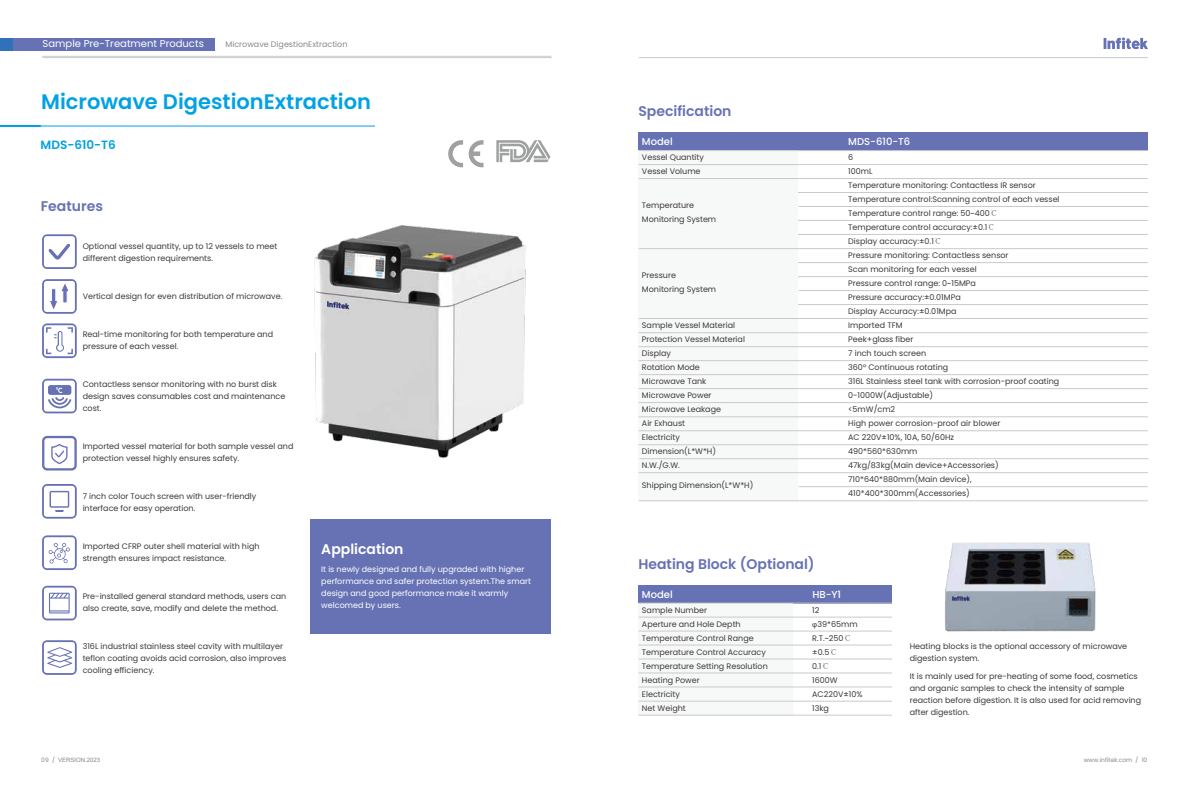
<style>
.page{position:relative;width:1191px;height:808px;background:#fff}
.page>*{position:absolute;margin:0;border:0;box-sizing:border-box;transform-origin:0 0}
.t1{font:600 21px "Poppins";color:#00a2e4}
.t2{font:600 14px "Poppins";color:#6772b5}
.t3{font:600 14px "Poppins";color:#fff}
.t4{font:600 12px "Poppins";color:#00a2e4}
.t5{font:10px "Poppins";color:#fff}
.t6{font:500 10px "Poppins";color:#fff}
.t7{font:8px/14px "Poppins";color:#3e3a39}
.t8{font:8px/12px "Poppins";color:#fff}
.t9{font:8px "Poppins";color:#898989}
.t10{font:6px "Poppins";color:#898989}
.t11{font:6px "Arial";color:#898989}
.s1{font-family:"Adobe Song Std";font-weight:300}
.s2{font-family:"Myriad Pro"}
.s3{font-family:"Poppins"}
</style>
<div class="page">
<div style="left:310px;top:519px;width:241px;height:115px;background:#6772b5"></div>
<div style="left:13px;top:38px;width:202px;height:13px;background:#6772b5"></div>
<div style="left:0;top:38px;width:12px;height:13px;background:#3071b9"></div>
<hr style="left:42px;top:56px;width:509px;height:1px;background:#c9caca">
<hr style="left:43px;top:57px;width:509px;height:1px;background:#c9caca">
<hr style="left:638px;top:57px;width:510px;height:1px;background:#c9caca">
<hr style="left:0;top:126px;width:375px;height:1px;background:#00a2e4">
<hr style="left:0;top:125px;width:41px;height:2px;background:#00a2e4">
<div style="left:638px;top:133px;width:509px;height:18px;background:#6772b5"></div>
<div style="left:638px;top:151px;width:160px;height:350px;background:#f7f8f8"></div>
<hr style="left:639px;top:164px;width:508px;height:1px;background:#c9caca">
<hr style="left:638px;top:150px;width:509px;height:1px;background:#c9caca">
<hr style="left:638px;top:178px;width:509px;height:1px;background:#c9caca">
<hr style="left:798px;top:192px;width:350px;height:1px;background:#c9caca">
<hr style="left:798px;top:206px;width:350px;height:1px;background:#c9caca">
<hr style="left:798px;top:220px;width:350px;height:1px;background:#c9caca">
<hr style="left:798px;top:234px;width:350px;height:1px;background:#c9caca">
<hr style="left:638px;top:248px;width:509px;height:1px;background:#c9caca">
<hr style="left:798px;top:262px;width:350px;height:1px;background:#c9caca">
<hr style="left:798px;top:276px;width:350px;height:1px;background:#c9caca">
<hr style="left:798px;top:290px;width:350px;height:1px;background:#c9caca">
<hr style="left:798px;top:304px;width:350px;height:1px;background:#c9caca">
<hr style="left:638px;top:318px;width:509px;height:1px;background:#c9caca">
<hr style="left:638px;top:332px;width:509px;height:1px;background:#c9caca">
<hr style="left:639px;top:346px;width:508px;height:1px;background:#c9caca">
<hr style="left:638px;top:360px;width:509px;height:1px;background:#c9caca">
<hr style="left:639px;top:374px;width:509px;height:1px;background:#c9caca">
<hr style="left:639px;top:388px;width:508px;height:1px;background:#c9caca">
<hr style="left:638px;top:402px;width:509px;height:1px;background:#c9caca">
<hr style="left:639px;top:416px;width:508px;height:1px;background:#c9caca">
<hr style="left:638px;top:430px;width:509px;height:1px;background:#c9caca">
<hr style="left:638px;top:444px;width:509px;height:1px;background:#c9caca">
<hr style="left:639px;top:458px;width:509px;height:1px;background:#c9caca">
<hr style="left:638px;top:472px;width:509px;height:1px;background:#c9caca">
<hr style="left:798px;top:486px;width:349px;height:1px;background:#c9caca">
<hr style="left:638px;top:500px;width:509px;height:1px;background:#c9caca">
<div style="left:638px;top:585px;width:254px;height:18px;background:#6772b5"></div>
<div style="left:638px;top:603px;width:155px;height:112px;background:#f7f8f8"></div>
<hr style="left:638px;top:617px;width:254px;height:1px;background:#c9caca">
<hr style="left:638px;top:603px;width:254px;height:1px;background:#c9caca">
<hr style="left:638px;top:631px;width:254px;height:1px;background:#c9caca">
<hr style="left:638px;top:645px;width:254px;height:1px;background:#c9caca">
<hr style="left:638px;top:659px;width:254px;height:1px;background:#c9caca">
<hr style="left:638px;top:673px;width:254px;height:1px;background:#c9caca">
<hr style="left:638px;top:687px;width:254px;height:1px;background:#c9caca">
<hr style="left:638px;top:701px;width:254px;height:1px;background:#c9caca">
<hr style="left:638px;top:715px;width:254px;height:1px;background:#c9caca">
<svg style="left:1103px;top:38px;width:45px;height:11px"></svg>
<svg style="left:42px;top:586px;width:35px;height:34px"></svg>
<svg style="left:42px;top:484px;width:35px;height:35px"></svg>
<img style="left:945px;top:542px;width:151px;height:90px">
<svg style="left:42px;top:234px;width:35px;height:35px"></svg>
<img style="left:314px;top:225px;width:212px;height:233px">
<svg style="left:42px;top:379px;width:35px;height:34px"></svg>
<svg style="left:42px;top:323px;width:35px;height:35px"></svg>
<svg style="left:42px;top:535px;width:35px;height:35px"></svg>
<svg style="left:42px;top:279px;width:35px;height:35px"></svg>
<svg style="left:42px;top:436px;width:35px;height:34px"></svg>
<svg style="left:42px;top:640px;width:35px;height:35px"></svg>
<svg style="left:448px;top:140px;width:35px;height:27px"></svg>
<svg style="left:496px;top:140px;width:54px;height:22px"></svg>
<p class="t5" style="left:43px;top:38px;width:163px">Sample Pre-Treatment Products</p>
<p class="t9" style="left:226px;top:39px;width:123px">Microwave DigestionExtraction</p>
<h1 class="t1" style="left:41px;top:89px;width:331px">Microwave DigestionExtraction</h1>
<h3 class="t4" style="left:41px;top:138px;width:77px">MDS-610-T6</h3>
<h2 class="t2" style="left:41px;top:198px;width:64px">Features</h2>
<p class="t7" style="left:83px;top:240px;width:196px;line-height:12px">Optional vessel quantity, up to 12 vessels to meet different digestion requirements.</p>
<p class="t7" style="left:83px;top:289px;width:201px">Vertical design for even distribution of microwave.</p>
<p class="t7" style="left:83px;top:328px;width:192px;line-height:12px">Real-time monitoring for both temperature and pressure of each vessel.</p>
<p class="t7" style="left:83px;top:378px;width:204px;line-height:12px">Contactless sensor monitoring with no burst disk design saves consumables cost and maintenance cost.</p>
<p class="t7" style="left:83px;top:440px;width:212px;line-height:12px">Imported vessel material for both sample vessel and protection vessel highly ensures safety.</p>
<p class="t7" style="left:83px;top:490px;width:175px;line-height:12px">7 inch color Touch screen with user-friendly interface for easy operation.</p>
<p class="t7" style="left:83px;top:540px;width:178px;line-height:12px">Imported CFRP outer shell material with high strength ensures impact resistance.</p>
<p class="t7" style="left:83px;top:590px;width:205px;line-height:12px">Pre-installed general standard methods, users can also create, save, modify and delete the method.</p>
<p class="t7" style="left:83px;top:640px;width:205px;line-height:12px">316L industrial stainless steel cavity with multilayer teflon coating avoids acid corrosion, also improves cooling efficiency.</p>
<h2 class="t3" style="left:321px;top:540px;width:84px">Application</h2>
<p class="t8" style="left:321px;top:564px;width:211px">It is newly designed and fully upgraded with higher performance and safer protection system.The smart design and good performance make it warmly welcomed by users.</p>
<h2 class="t2" style="left:638px;top:103px;width:95px">Specification</h2>
<p class="t6" style="left:642px;top:136px;width:32px">Model</p>
<p class="t6" style="left:848px;top:136px;width:64px">MDS-610-T6</p>
<p class="t7" style="left:642px;top:151px;width:64px">Vessel Quantity<br>Vessel Volume</p>
<p class="t7" style="left:642px;top:199px;width:76px">Temperature<br>Monitoring System</p>
<p class="t7" style="left:642px;top:269px;width:76px">Pressure<br>Monitoring System</p>
<p class="t7" style="left:642px;top:319px;width:104px">Sample Vessel Material<br>Protection Vessel Material<br>Display<br>Rotation Mode<br>Microwave Tank<br>Microwave Power<br>Microwave Leakage<br>Air Exhaust<br>Electricity<br>Dimension(L*W*H)<br>N.W./G.W.</p>
<p class="t7" style="left:642px;top:479px;width:113px">Shipping Dimension(L*W*H)</p>
<p class="t7" style="left:848px;top:151px;width:213px">6<br>100mL<br>Temperature monitoring: Contactless IR sensor<br>Temperature control:Scanning control of each vessel<br>Temperature control range: 50~400<span class="s1">℃<br></span>Temperature control accuracy:±0.1<span class="s1">℃<br></span>Display accuracy:±0.1<span class="s1">℃<br></span>Pressure monitoring: Contactless sensor<br>Scan monitoring for each vessel<br>Pressure control range: 0~15MPa<br>Pressure accuracy:±0.01MPa<br>Display Accuracy:±0.01Mpa<br>Imported TFM<br>Peek+glass fiber<br>7 inch touch screen<br>360° Continuous rotating<br>316L Stainless steel tank with corrosion-proof coating<br>0-1000W(Adjustable)<br>&lt;5mW/cm2<br>High power corrosion-proof air blower<br>AC 220V±10%, 10A, 50/60Hz<br>490*560*630mm<br>47kg/83kg(Main device+Accessories)<br>710*640*880mm(Main device),<br>410*400*300mm(Accessories)</p>
<h2 class="t2" style="left:638px;top:556px;width:178px">Heating Block (Optional)</h2>
<p class="t6" style="left:642px;top:589px;width:32px">Model</p>
<p class="t6" style="left:812px;top:589px;width:30px">HB-Y1</p>
<p class="t7" style="left:642px;top:603px;width:127px">Sample Number<br>Aperture and Hole Depth<br>Temperature Control Range<br>Temperature Control Accuracy<br>Temperature Setting Resolution<br>Heating Power<br>Electricity<br>Net Weight</p>
<p class="t7" style="left:812px;top:603px;width:52px">12 <span class="s2">φ</span>39*65mm<br>R.T.~250<span class="s1">℃ </span>±0.5<span class="s1">℃<br></span>0.1<span class="s1">℃<br></span>1600W<br>AC220V±10%<br>13kg</p>
<p class="t7" style="left:909px;top:640px;width:219px;line-height:12px">Heating blocks is the optional accessory of microwave digestion system.</p>
<p class="t7" style="left:909px;top:670px;width:233px;line-height:12px">It is mainly used for pre-heating of some food, cosmetics and organic samples to check the intensity of sample reaction before digestion. It is also used for acid removing after digestion.</p>
<p class="t11" style="left:41px;top:755px;width:60px"><span class="s3">09 /</span> VERSION.2023</p>
<p class="t10" style="left:1083px;top:756px;width:65px">www.infitek.com / 10</p>
</div>
